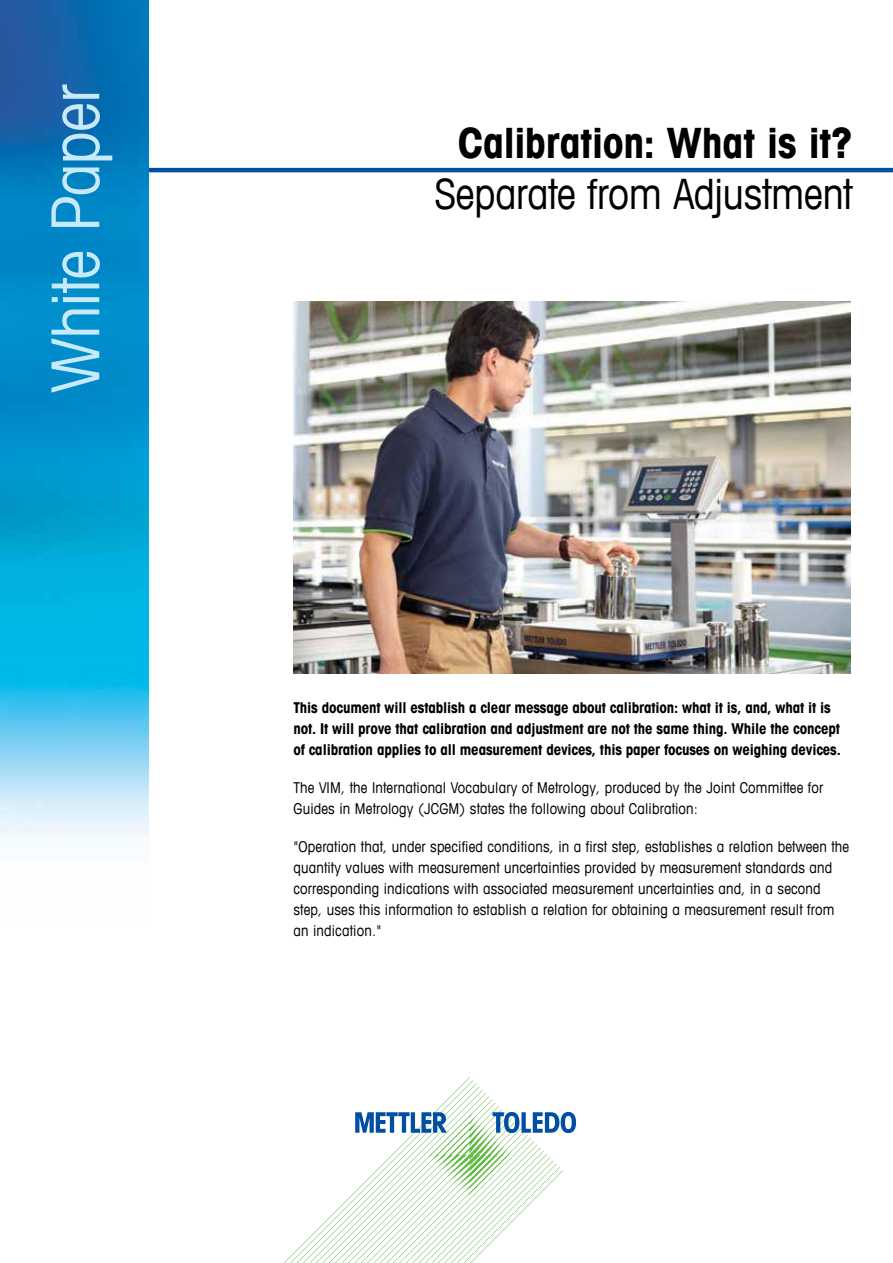
<style>
.page{position:relative;width:893px;height:1263px;background:#fff}
.page>*{position:absolute;margin:0;border:0;box-sizing:border-box;transform-origin:0 0}
.t1{font:condensed 66px "Avant Garde Com";letter-spacing:-.015em;color:#c7eafb}
.t2{font:condensed 42px "Avant Garde Com";letter-spacing:-.005em;color:#000}
.t3{font:700 condensed 42px "Avant Garde Com";letter-spacing:-.01em;color:#000}
.t4{font:condensed 15px/21px "Avant Garde Com";letter-spacing:.01em;color:#000}
.t5{font:700 condensed 15px/21px "Avant Garde Com";letter-spacing:-.01em;color:#000}
</style>
<div class="page">
<hr style="left:149px;top:168px;width:744px;height:4px;background:#004fa3">
<img style="left:0;top:0;width:149px;height:845px">
<svg style="left:284px;top:1077px;width:292px;height:186px"></svg>
<img style="left:293px;top:302px;width:557px;height:371px">
<h1 class="t1" style="left:35px;top:393px;width:310px;rotate:-90deg">White Paper</h1>
<h2 class="t3" style="left:458px;top:116px;width:396px">Calibration: What is it?</h2>
<h2 class="t2" style="left:435px;top:168px;width:419px">Separate from Adjustment</h2>
<p class="t5" style="left:293px;top:696px;width:549px">This document will establish a clear message about calibration: what it is, and, what it is not. It will prove that calibration and adjustment are not the same thing. While the concept of calibration applies to all measurement devices, this paper focuses on weighing devices.</p>
<p class="t4" style="left:293px;top:776px;width:531px">The VIM, the International Vocabulary of Metrology, produced by the Joint Committee for<br>Guides in Metrology (JCGM) states the following about Calibration:</p>
<p class="t4" style="left:293px;top:835px;width:557px">"Operation that, under specified conditions, in a first step, establishes a relation between the quantity values with measurement uncertainties provided by measurement standards and corresponding indications with associated measurement uncertainties and, in a second step, uses this information to establish a relation for obtaining a measurement result from an indication."</p>
</div>
